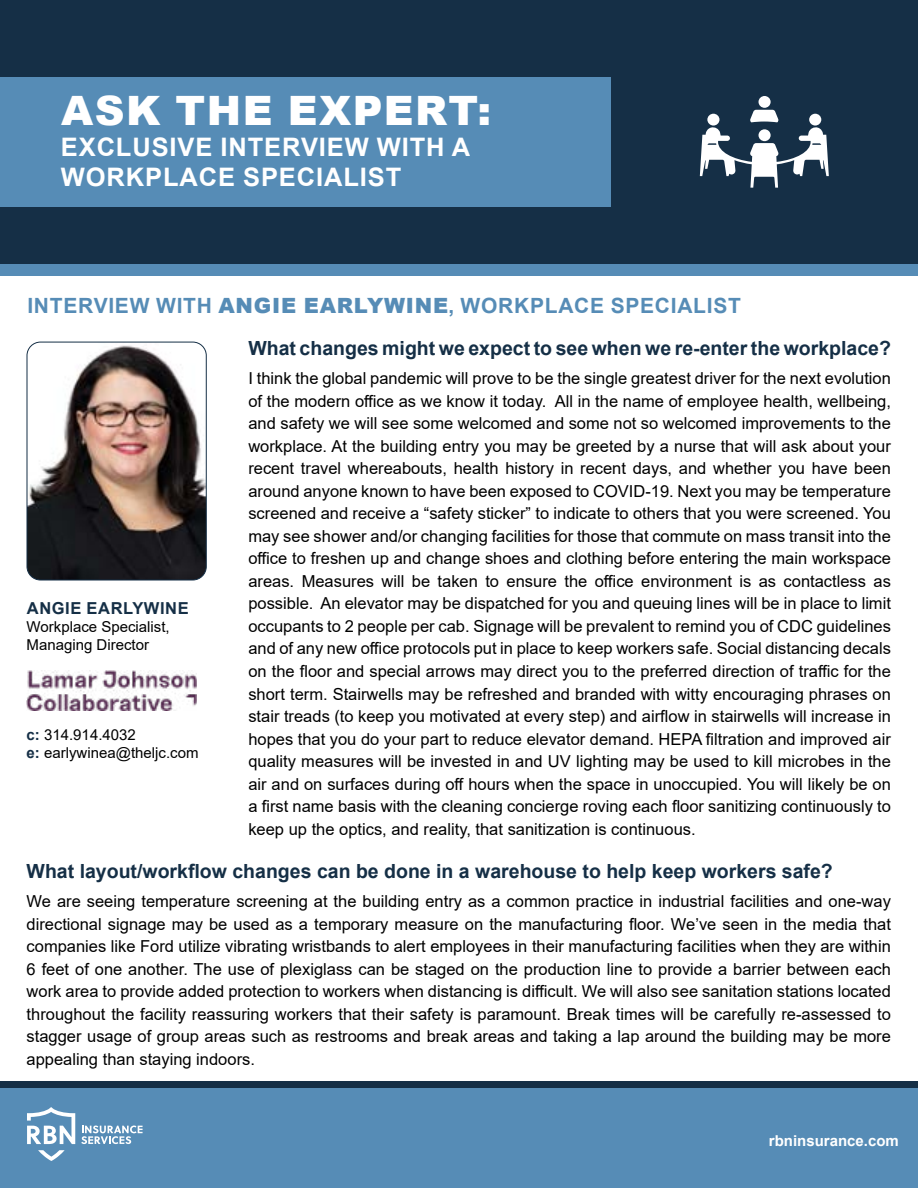
<style>
.page{position:relative;width:918px;height:1188px;background:#fff}
.page>*{position:absolute;margin:0;border:0;box-sizing:border-box;transform-origin:0 0}
.t1{font:900 40.5px "Arial";letter-spacing:.035em;color:#fff}
.t2{font:700 25.5px/30.6px "Arial";letter-spacing:.035em;color:#fff}
.t3{font:700 21px "Arial";letter-spacing:.035em;color:#568cb6}
.t4{font:700 19.5px "Arial";color:#152f46}
.t5{font:16.5px/22.5px "Arial";color:#000;text-align:justify}
.t6{font:700 16.5px "Arial";letter-spacing:.035em;color:#152f46}
.t7{font:15px/18px "Arial";color:#000}
.t8{font:700 15px "Arial";color:#fff}
.s1{font-weight:900}
.s2{font-weight:700;color:#152f46}
</style>
<div class="page">
<div style="left:0;top:1084px;width:918px;height:104px;background:#568cb6"></div>
<div style="left:0;top:0;width:918px;height:268px;background:#152f46"></div>
<div style="left:0;top:264px;width:918px;height:11px;background:#568cb6"></div>
<svg style="left:38px;top:1150px;width:27px;height:11px"></svg>
<svg style="left:27px;top:1107px;width:48px;height:37px"></svg>
<svg style="left:81px;top:1126px;width:62px;height:18px"></svg>
<div style="left:0;top:77px;width:611px;height:129px;background:#568cb6"></div>
<img style="left:27px;top:342px;width:178px;height:238px">
<div style="left:27px;top:342px;width:180px;height:238px;border:1px solid #152f46;border-radius:14px"></div>
<img style="left:27px;top:670px;width:169px;height:40px">
<svg style="left:700px;top:110px;width:129px;height:78px"></svg>
<div style="left:759px;top:96px;width:12px;height:12px;background:#fff;border-radius:50%"></div>
<div style="left:759px;top:129px;width:12px;height:12px;background:#fff;border-radius:50%"></div>
<div style="left:707px;top:114px;width:12px;height:12px;background:#fff;border-radius:50%"></div>
<div style="left:809px;top:114px;width:12px;height:12px;background:#fff;border-radius:50%"></div>
<div style="left:0;top:1081px;width:918px;height:6px;background:#152f46"></div>
<h1 class="t1" style="left:61px;top:81px;width:432px">ASK THE EXPERT:</h1>
<h2 class="t2" style="left:61px;top:132px;width:411px">EXCLUSIVE INTERVIEW WITH A<br>WORKPLACE SPECIALIST</h2>
<p class="t3" style="left:27px;top:291px;width:715px">INTERVIEW WITH <span class="s1">ANGIE EARLYWINE</span>, WORKPLACE SPECIALIST</p>
<p class="t4" style="left:248px;top:335px;width:644px">What changes might we expect to see when we re-enter the workplace?</p>
<p class="t5" style="left:248px;top:367px;width:644px">I think the global pandemic will prove to be the single greatest driver for the next evolution of the modern office as we know it today. All in the name of employee health, wellbeing, and safety we will see some welcomed and some not so welcomed improvements to the workplace. At the building entry you may be greeted by a nurse that will ask about your recent travel whereabouts, health history in recent days, and whether you have been around anyone known to have been exposed to COVID-19. Next you may be temperature screened and receive a “safety sticker” to indicate to others that you were screened. You may see shower and/or changing facilities for those that commute on mass transit into the office to freshen up and change shoes and clothing before entering the main workspace areas. Measures will be taken to ensure the office environment is as contactless as possible. An elevator may be dispatched for you and queuing lines will be in place to limit occupants to 2 people per cab. Signage will be prevalent to remind you of CDC guidelines and of any new office protocols put in place to keep workers safe. Social distancing decals on the floor and special arrows may direct you to the preferred direction of traffic for the short term. Stairwells may be refreshed and branded with witty encouraging phrases on stair treads (to keep you motivated at every step) and airflow in stairwells will increase in hopes that you do your part to reduce elevator demand. HEPA filtration and improved air quality measures will be invested in and UV lighting may be used to kill microbes in the air and on surfaces during off hours when the space in unoccupied. You will likely be on a first name basis with the cleaning concierge roving each floor sanitizing continuously to keep up the optics, and reality, that sanitization is continuous.</p>
<p class="t4" style="left:27px;top:858px;width:808px">What layout/workflow changes can be done in a warehouse to help keep workers safe?</p>
<p class="t5" style="left:27px;top:890px;width:866px">We are seeing temperature screening at the building entry as a common practice in industrial facilities and one-way directional signage may be used as a temporary measure on the manufacturing floor. We’ve seen in the media that companies like Ford utilize vibrating wristbands to alert employees in their manufacturing facilities when they are within 6 feet of one another. The use of plexiglass can be staged on the production line to provide a barrier between each work area to provide added protection to workers when distancing is difficult. We will also see sanitation stations located throughout the facility reassuring workers that their safety is paramount. Break times will be carefully re-assessed to stagger usage of group areas such as restrooms and break areas and taking a lap around the building may be more appealing than staying indoors.</p>
<p class="t6" style="left:27px;top:597px;width:163px">ANGIE EARLYWINE</p>
<p class="t7" style="left:27px;top:618px;width:145px">Workplace Specialist,<br>Managing Director</p>
<p class="t7" style="left:27px;top:726px;width:173px"><span class="s2">c:</span> 314.914.4032<br><span class="s2">e:</span> earlywinea@theljc.com</p>
<p class="t8" style="left:769px;top:1130px;width:132px">rbninsurance.com</p>
</div>
